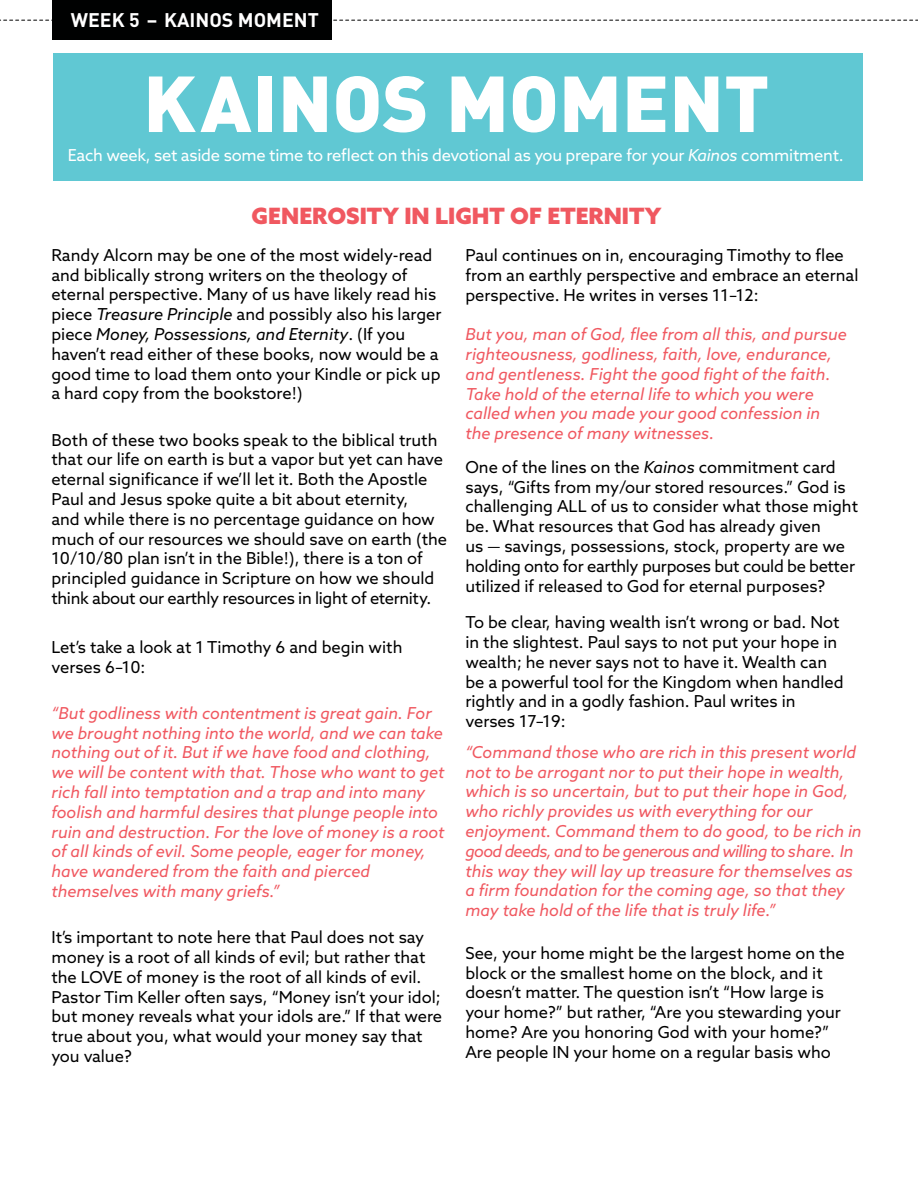
<style>
.page{position:relative;width:918px;height:1188px;background:#fff}
.page>*{position:absolute;margin:0;border:0;box-sizing:border-box;transform-origin:0 0}
.t1{font:900 78px "DIN";color:#fff}
.t2{font:900 22.5px "Azo Sans";color:#f05860}
.t3{font:700 19.5px "DIN";color:#fff}
.t4{font:16.5px/19.8px "Azo Sans";color:#000}
.t5{font:italic 16.5px/19.8px "Azo Sans";color:#f05860}
.t6{font:16.5px "Azo Sans";letter-spacing:-.015em;color:#fff}
.s1{font-style:italic}
</style>
<div class="page">
<svg style="left:0;top:20px;width:918px;height:1px"></svg>
<div style="left:53px;top:0;width:279px;height:40px;background:#000101"></div>
<div style="left:53px;top:53px;width:810px;height:128px;background:#60c8d3"></div>
<p class="t3" style="left:71px;top:7px;width:250px">WEEK 5 – KAINOS MOMENT</p>
<h1 class="t1" style="left:143px;top:52px;width:628px">KAINOS MOMENT</h1>
<p class="t6" style="left:68px;top:144px;width:778px">Each week, set aside some time to reflect on this devotional as you prepare for your <span class="s1">Kainos</span> commitment.</p>
<h2 class="t2" style="left:252px;top:201px;width:411px">GENEROSITY IN LIGHT OF ETERNITY</h2>
<p class="t4" style="left:51px;top:245px;width:392px">Randy Alcorn may be one of the most widely-read and biblically strong writers on the theology of eternal perspective. Many of us have likely read his piece <span class="s1">Treasure Principle</span> and possibly also his larger piece <span class="s1">Money, Possessions, and Eternity</span>. (If you haven’t read either of these books, now would be a good time to load them onto your Kindle or pick up a hard copy from the bookstore!)</p>
<p class="t4" style="left:51px;top:430px;width:397px">Both of these two books speak to the biblical truth that our life on earth is but a vapor but yet can have eternal significance if we’ll let it. Both the Apostle Paul and Jesus spoke quite a bit about eternity,<br>and while there is no percentage guidance on how much of our resources we should save on earth (the 10/10/80 plan isn’t in the Bible!), there is a ton of principled guidance in Scripture on how we should think about our earthly resources in light of eternity.</p>
<p class="t4" style="left:51px;top:637px;width:353px">Let’s take a look at 1 Timothy 6 and begin with verses 6–10:</p>
<p class="t5" style="left:51px;top:703px;width:395px">“But godliness with contentment is great gain. For we brought nothing into the world, and we can take nothing out of it. But if we have food and clothing, we will be content with that. Those who want to get rich fall into temptation and a trap and into many foolish and harmful desires that plunge people into ruin and destruction. For the love of money is a root of all kinds of evil. Some people, eager for money, have wandered from the faith and pierced themselves with many griefs.”</p>
<p class="t4" style="left:51px;top:927px;width:392px">It’s important to note here that Paul does not say money is a root of all kinds of evil; but rather that the LOVE of money is the root of all kinds of evil.<br>Pastor Tim Keller often says, “Money isn’t your idol; but money reveals what your idols are.” If that were true about you, what would your money say that you value?</p>
<p class="t4" style="left:465px;top:245px;width:395px">Paul continues on in, encouraging Timothy to flee from an earthly perspective and embrace an eternal perspective. He writes in verses 11–12:</p>
<p class="t5" style="left:465px;top:324px;width:383px">But you, man of God, flee from all this, and pursue righteousness, godliness, faith, love, endurance, and gentleness. Fight the good fight of the faith.<br>Take hold of the eternal life to which you were called when you made your good confession in the presence of many witnesses.</p>
<p class="t4" style="left:465px;top:457px;width:394px">One of the lines on the <span class="s1">Kainos</span> commitment card says, “Gifts from my/our stored resources.” God is challenging ALL of us to consider what those might be. What resources that God has already given<br>us — savings, possessions, stock, property are we holding onto for earthly purposes but could be better utilized if released to God for eternal purposes?</p>
<p class="t4" style="left:465px;top:612px;width:380px">To be clear, having wealth isn’t wrong or bad. Not in the slightest. Paul says to not put your hope in wealth; he never says not to have it. Wealth can be a powerful tool for the Kingdom when handled rightly and in a godly fashion. Paul writes in verses 17–19:</p>
<p class="t5" style="left:465px;top:742px;width:398px">“Command those who are rich in this present world not to be arrogant nor to put their hope in wealth, which is so uncertain, but to put their hope in God, who richly provides us with everything for our enjoyment. Command them to do good, to be rich in good deeds, and to be generous and willing to share. In this way they will lay up treasure for themselves as a firm foundation for the coming age, so that they may take hold of the life that is truly life.”</p>
<p class="t4" style="left:465px;top:943px;width:381px">See, your home might be the largest home on the block or the smallest home on the block, and it doesn’t matter. The question isn’t “How large is your home?” but rather, “Are you stewarding your home? Are you honoring God with your home?” Are people IN your home on a regular basis who</p>
</div>
